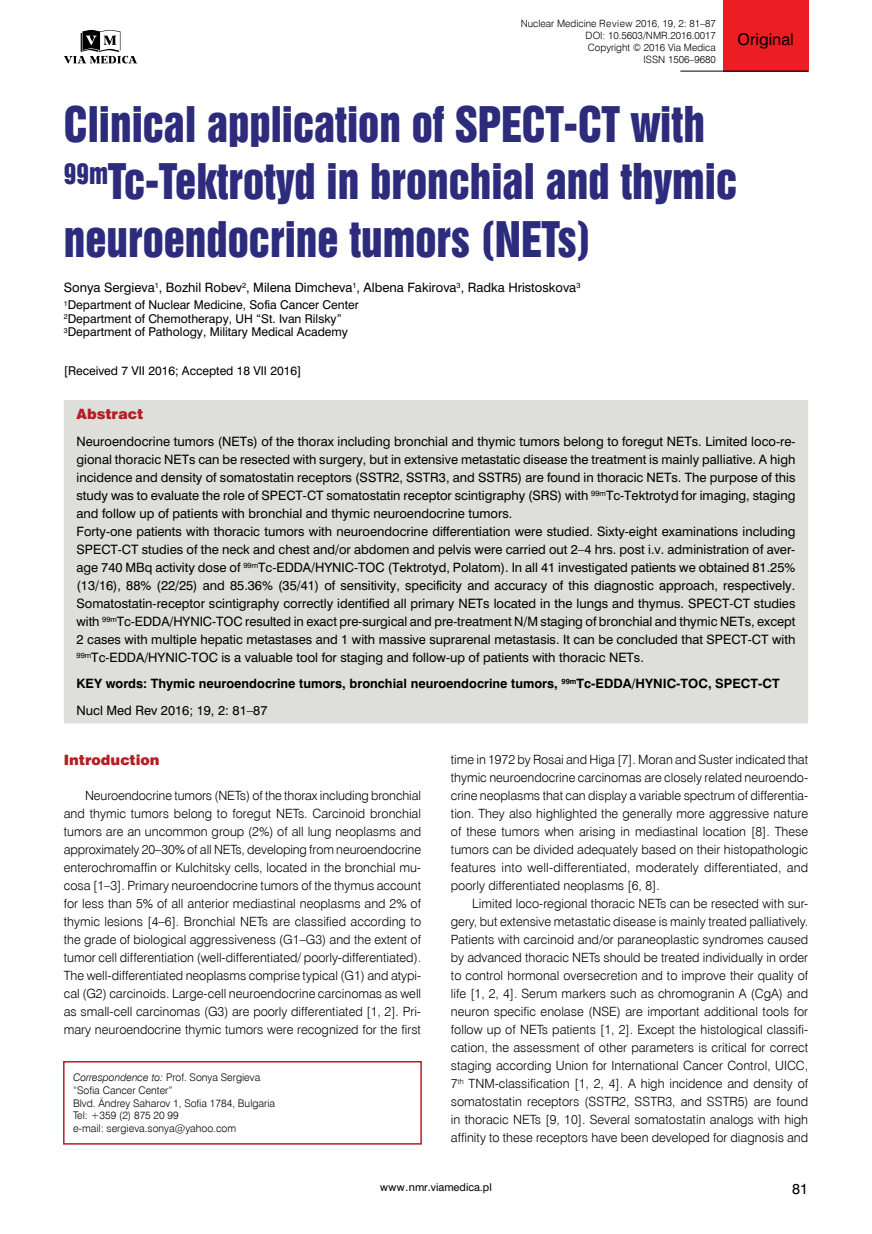
<style>
.page{position:relative;width:872px;height:1234px;background:#fff}
.page>*{position:absolute;margin:0;border:0;box-sizing:border-box;transform-origin:0 0}
.t1{font:45px/57px "Swis 921 EU";color:#2c2b7c;scale:.96 1}
.t2{font:15px "Swis 721 PL";color:#000}
.t3{font:14.25px "Swis 721 Blk EU";color:#b61d22}
.t4{font:13.5px "Swis 721 PL";color:#000}
.t5{font:12.75px/18px "Swis 721 Lt EU";color:#000;text-align:justify}
.t6{font:12px/18px "Swis 721 PL";color:#000}
.t7{font:700 12px "Swis 721 PL";color:#000}
.t8{font:11.25px/13.5px "Swis 721 PL";color:#000}
.t9{font:10.5px/12.6px "Swis 721 Lt EU";color:#000}
.t10{font:10.05px/12px "Swis 721 Lt EU";color:#000;text-align:right}
.t11{font:10.05px "Swis 721 PL";color:#000}
.s1{font-style:italic}
</style>
<div class="page">
<svg style="left:64px;top:30px;width:73px;height:34px"></svg>
<div style="left:723px;top:0;width:85px;height:71px;background:#ed1d24"></div>
<hr style="left:680px;top:71px;width:128px;height:1px;background:#000">
<div style="left:63px;top:1060px;width:359px;height:84px;border:2px solid #b61d22"></div>
<div style="left:64px;top:400px;width:744px;height:323px;background:#dedfda"></div>
<p class="t10" style="left:521px;top:18px;width:196px">Nuclear Medicine Review 2016, 19, 2: 81–87<br>DOI: 10.5603/NMR.2016.0017<br>Copyright © 2016 Via Medica<br>ISSN 1506–9680</p>
<p class="t2" style="left:737px;top:30px;width:58px">Original</p>
<h1 class="t1" style="left:64px;top:96px;width:703px">Clinical application of SPECT-CT with<br><sup>99m</sup>Tc-Tektrotyd in bronchial and thymic neuroendocrine tumors (NETs)</h1>
<p class="t6" style="left:64px;top:278px;width:518px">Sonya Sergieva<sup>1</sup>, Bozhil Robev<sup>2</sup>, Milena Dimcheva<sup>1</sup>, Albena Fakirova<sup>3</sup>, Radka Hristoskova<sup>3</sup></p>
<p class="t8" style="left:64px;top:298px;width:296px"><sup>1</sup>Department of Nuclear Medicine, Sofia Cancer Center<br><sup>2</sup>Department of Chemotherapy, UH “St. Ivan Rilsky”<br><sup>3</sup>Department of Pathology, Military Medical Academy</p>
<p class="t8" style="left:64px;top:364px;width:239px">[Received 7 VII 2016; Accepted 18 VII 2016]</p>
<p class="t3" style="left:77px;top:404px;width:68px">Abstract</p>
<p class="t6" style="left:77px;top:432px;width:720px">Neuroendocrine tumors (NETs) of the thorax including bronchial and thymic tumors belong to foregut NETs. Limited loco-re&shy;gional thoracic NETs can be resected with surgery, but in extensive metastatic disease the treatment is mainly palliative. A high incidence and density of somatostatin receptors (SSTR2, SSTR3, and SSTR5) are found in thoracic NETs. The purpose of this study was to evaluate the role of SPECT-CT somatostatin receptor scintigraphy (SRS) with <sup>99m</sup>Tc-Tektrotyd for imaging, staging and follow up of patients with bronchial and thymic neuroendocrine tumors.<br>Forty-one patients with thoracic tumors with neuroendocrine differentiation were studied. Sixty-eight examinations including SPECT-CT studies of the neck and chest and/or abdomen and pelvis were carried out 2–4 hrs. post i.v. administration of aver&shy;age 740 MBq activity dose of <sup>99m</sup>Tc-EDDA/HYNIC-TOC (Tektrotyd, Polatom). In all 41 investigated patients we obtained 81.25% (13/16), 88% (22/25) and 85.36% (35/41) of sensitivity, specificity and accuracy of this diagnostic approach, respectively.<br>Somatostatin-receptor scintigraphy correctly identified all primary NETs located in the lungs and thymus. SPECT-CT studies with <sup>99m</sup>Tc-EDDA/HYNIC-TOC resulted in exact pre-surgical and pre-treatment N/M staging of bronchial and thymic NETs, except 2 cases with multiple hepatic metastases and 1 with massive suprarenal metastasis. It can be concluded that SPECT-CT with <sup>99m</sup>Tc-EDDA/HYNIC-TOC is a valuable tool for staging and follow-up of patients with thoracic NETs.</p>
<p class="t7" style="left:77px;top:675px;width:704px">KEY words: Thymic neuroendocrine tumors, bronchial neuroendocrine tumors, <sup>99m</sup>Tc-EDDA/HYNIC-TOC, SPECT-CT</p>
<p class="t6" style="left:77px;top:701px;width:192px">Nucl Med Rev 2016; 19, 2: 81–87</p>
<p class="t3" style="left:64px;top:750px;width:97px">Introduction</p>
<p class="t5" style="left:64px;top:786px;width:359px;text-indent:21px">Neuroendocrine tumors (NETs) of the thorax including bronchial and thymic tumors belong to foregut NETs. Carcinoid bronchial tumors are an uncommon group (2%) of all lung neoplasms and approximately 20–30% of all NETs, developing from neuroendocrine enterochromaffin or Kulchitsky cells, located in the bronchial mu&shy;cosa [1–3]. Primary neuroendocrine tumors of the thymus account for less than 5% of all anterior mediastinal neoplasms and 2% of thymic lesions [4–6]. Bronchial NETs are classified according to the grade of biological aggressiveness (G1–G3) and the extent of tumor cell differentiation (well-differentiated/ poorly-differentiated).<br>The well-differentiated neoplasms comprise typical (G1) and atypi&shy;cal (G2) carcinoids. Large-cell neuroendocrine carcinomas as well as small-cell carcinomas (G3) are poorly differentiated [1, 2]. Pri&shy;mary neuroendocrine thymic tumors were recognized for the first</p>
<p class="t5" style="left:451px;top:750px;width:359px">time in 1972 by Rosai and Higa [7]. Moran and Suster indicated that thymic neuroendocrine carcinomas are closely related neuroendo&shy;crine neoplasms that can display a variable spectrum of differentia&shy;tion. They also highlighted the generally more aggressive nature of these tumors when arising in mediastinal location [8]. These tumors can be divided adequately based on their histopathologic features into well-differentiated, moderately differentiated, and poorly differentiated neoplasms [6, 8].</p>
<p class="t5" style="left:451px;top:894px;width:359px;text-indent:21px">Limited loco-regional thoracic NETs can be resected with sur&shy;gery, but extensive metastatic disease is mainly treated palliatively.<br>Patients with carcinoid and/or paraneoplastic syndromes caused by advanced thoracic NETs should be treated individually in order to control hormonal oversecretion and to improve their quality of life [1, 2, 4]. Serum markers such as chromogranin A (CgA) and neuron specific enolase (NSE) are important additional tools for follow up of NETs patients [1, 2]. Except the histological classifi&shy;cation, the assessment of other parameters is critical for correct staging according Union for International Cancer Control, UICC, 7<sup>th</sup> TNM-classification [1, 2, 4]. A high incidence and density of somatostatin receptors (SSTR2, SSTR3, and SSTR5) are found in thoracic NETs [9, 10]. Several somatostatin analogs with high affinity to these receptors have been developed for diagnosis and</p>
<p class="t9" style="left:73px;top:1071px;width:204px"><span class="s1">Correspondence to:</span> Prof. Sonya Sergieva “Sofia Cancer Center”<br>Blvd. Ändrey Saharov 1, Sofia 1784, Bulgaria Tel: +359 (2) 875 20 99<br>e-mail: sergieva.sonya@yahoo.com</p>
<p class="t11" style="left:380px;top:1180px;width:113px">www.nmr.viamedica.pl</p>
<p class="t4" style="left:792px;top:1179px;width:17px">81</p>
</div>
